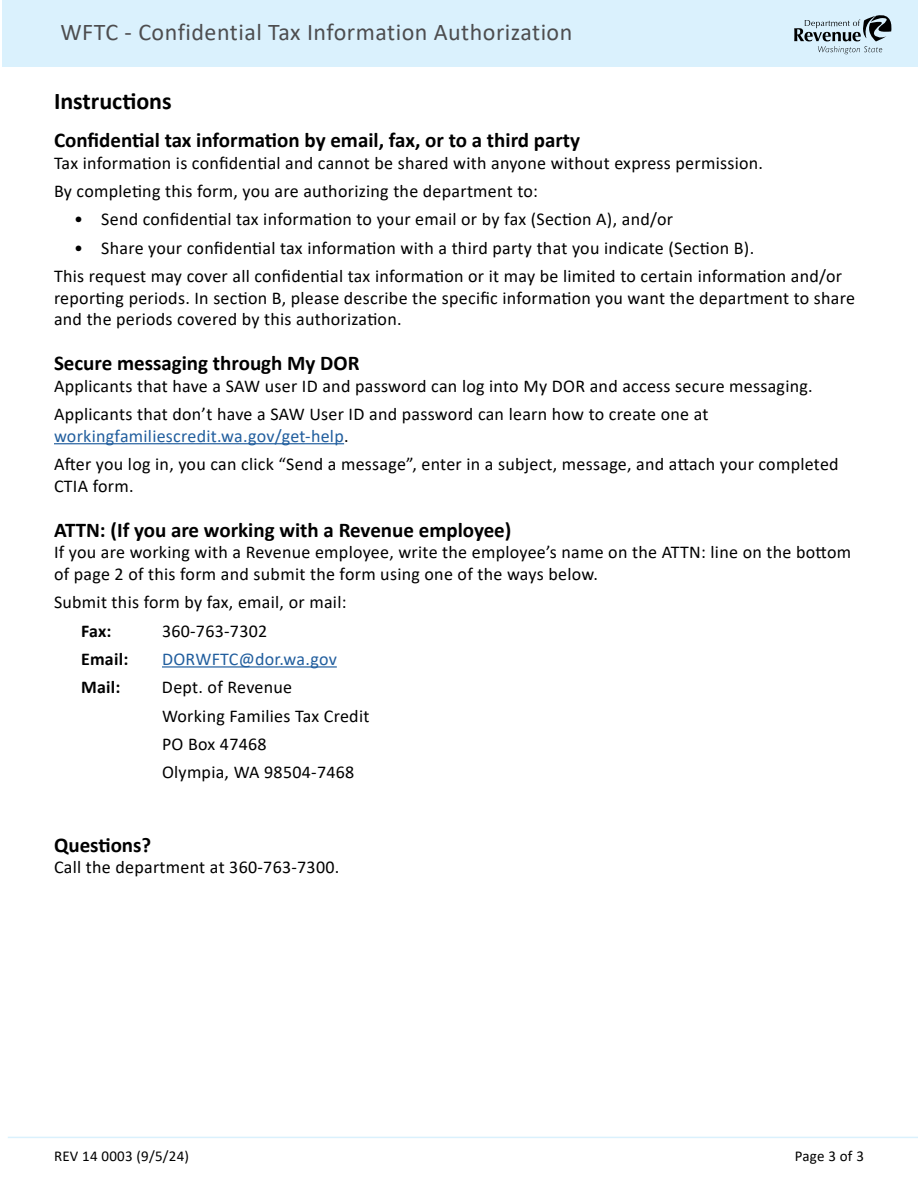
<style>
.page{position:relative;width:918px;height:1188px;background:#fff}
.page>*{position:absolute;margin:0;border:0;box-sizing:border-box;transform-origin:0 0}
.t1{font:24px "Calibri";letter-spacing:.02em;color:#4d4d4f}
.Heading_2{font:700 24px "Calibri";color:#000}
.Heading_3{font:700 21px "Calibri";color:#000}
.Normal__P{font:18px/21.6px "Calibri";letter-spacing:.015em;color:#000}
.Normal__P-2{font:18px "Calibri";letter-spacing:.015em;color:#215e9e}
.Normal__P-3{font:700 18px "Calibri";letter-spacing:.015em;color:#000}
.t2{font:15px "Calibri";letter-spacing:.015em;color:#000}
.s1{color:#215e9e}
</style>
<div class="page">
<div style="left:2px;top:0;width:916px;height:66px;background:#daf1fd"></div>
<svg style="left:794px;top:15px;width:98px;height:39px"></svg>
<hr style="left:8px;top:1137px;width:910px;height:1px;background:#daf1fd">
<hr style="left:54px;top:443px;width:290px;height:1px;background:#215e9e">
<hr style="left:162px;top:666px;width:175px;height:2px;background:#215e9e">
<h1 class="t1" style="left:60px;top:15px;width:513px">WFTC - Confidential Tax Information Authorization</h1>
<h2 class="Heading_2" style="left:54px;top:84px;width:119px">Instructions</h2>
<h3 class="Heading_3" style="left:54px;top:125px;width:528px">Confidential tax information by email, fax, or to a third party</h3>
<p class="Normal__P" style="left:54px;top:151px;width:711px">Tax information is confidential and cannot be shared with anyone without express permission.</p>
<p class="Normal__P" style="left:54px;top:180px;width:486px">By completing this form, you are authorizing the department to:</p>
<p class="Normal__P" style="left:74px;top:208px;width:600px">• Send confidential tax information to your email or by fax (Section A), and/or</p>
<p class="Normal__P" style="left:74px;top:236px;width:682px">• Share your confidential tax information with a third party that you indicate (Section B).</p>
<p class="Normal__P" style="left:54px;top:265px;width:803px">This request may cover all confidential tax information or it may be limited to certain information and/or reporting periods. In section B, please describe the specific information you want the department to share and the periods covered by this authorization.</p>
<h3 class="Heading_3" style="left:54px;top:348px;width:307px">Secure messaging through My DOR</h3>
<p class="Normal__P" style="left:54px;top:375px;width:760px">Applicants that have a SAW user ID and password can log into My DOR and access secure messaging.</p>
<p class="Normal__P" style="left:54px;top:403px;width:656px">Applicants that don’t have a SAW User ID and password can learn how to create one at <span class="s1">workingfamiliescredit.wa.gov/get-help</span>.</p>
<p class="Normal__P" style="left:54px;top:453px;width:786px">After you log in, you can click “Send a message”, enter in a subject, message, and attach your completed<br>CTIA form.</p>
<h3 class="Heading_3" style="left:54px;top:515px;width:459px">ATTN: (If you are working with a Revenue employee)</h3>
<p class="Normal__P" style="left:54px;top:541px;width:799px">If you are working with a Revenue employee, write the employee’s name on the ATTN: line on the bottom of page 2 of this form and submit the form using one of the ways below.</p>
<p class="Normal__P" style="left:54px;top:591px;width:294px">Submit this form by fax, email, or mail:</p>
<p class="Normal__P-3" style="left:81px;top:618px;width:32px">Fax:</p>
<p class="Normal__P" style="left:162px;top:619px;width:107px">360-763-7302</p>
<p class="Normal__P-3" style="left:81px;top:646px;width:49px">Email:</p>
<p class="Normal__P-2" style="left:162px;top:646px;width:176px">DORWFTC@dor.wa.gov</p>
<p class="Normal__P-3" style="left:81px;top:675px;width:41px">Mail:</p>
<p class="Normal__P" style="left:162px;top:676px;width:132px">Dept. of Revenue</p>
<p class="Normal__P" style="left:162px;top:704px;width:209px">Working Families Tax Credit</p>
<p class="Normal__P" style="left:162px;top:733px;width:106px">PO Box 47468</p>
<p class="Normal__P" style="left:162px;top:761px;width:194px">Olympia, WA 98504-7468</p>
<h3 class="Heading_3" style="left:54px;top:830px;width:99px">Questions?</h3>
<p class="Normal__P" style="left:54px;top:856px;width:287px">Call the department at 360-763-7300.</p>
<p class="t2" style="left:54px;top:1145px;width:137px">REV 14 0003 (9/5/24)</p>
<p class="t2" style="left:795px;top:1145px;width:71px">Page 3 of 3</p>
</div>
